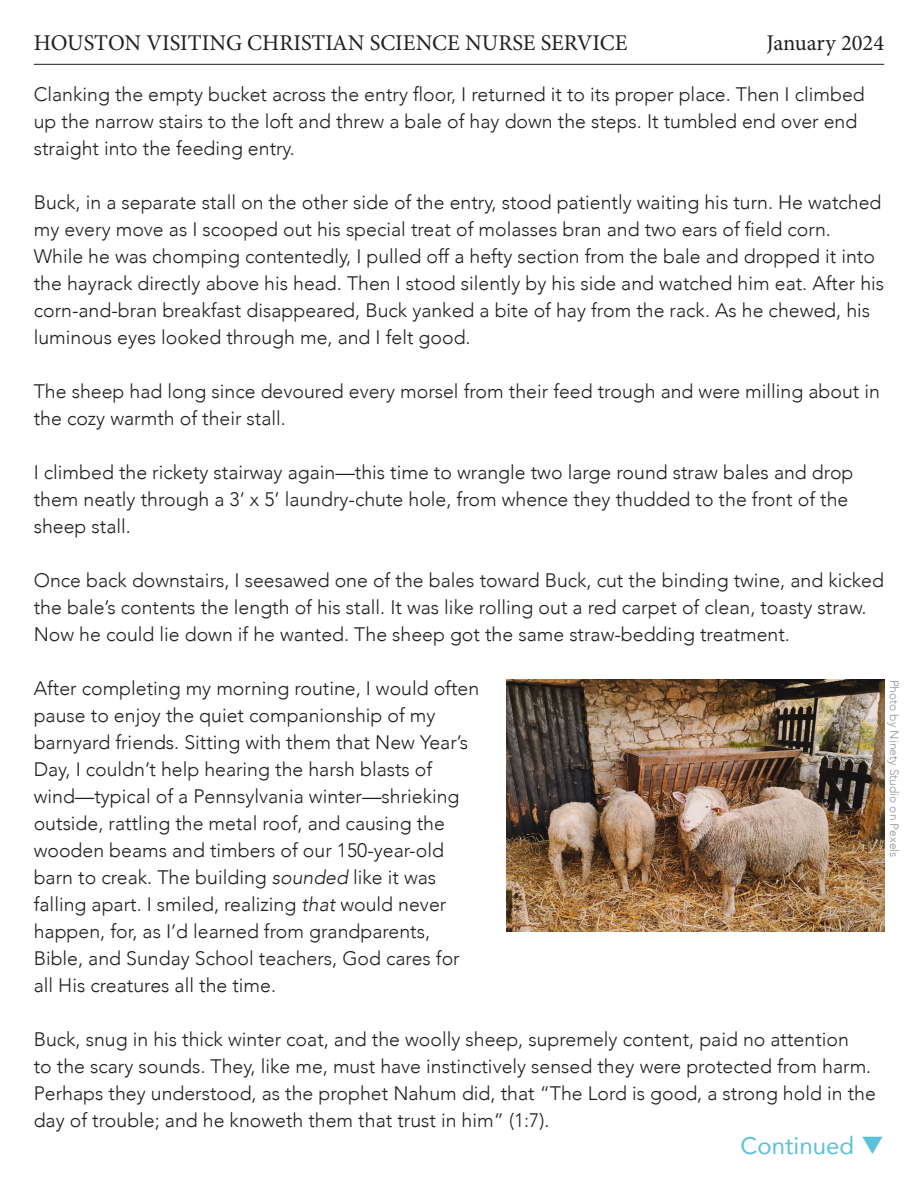
<style>
.page{position:relative;width:918px;height:1188px;background:#fff}
.page>*{position:absolute;margin:0;border:0;box-sizing:border-box;transform-origin:0 0}
.heading{font:24px "Avenir";color:#5bc0da}
.t1{font:22.5px "Minion Pro";color:#231f20}
.copy{font:300 19.5px/27px "Avenir";color:#231f20}
.photo_credit{font:300 12px "Avenir";color:#939598}
.s1{font-style:italic}
</style>
<div class="page">
<img style="left:506px;top:680px;width:378px;height:251px">
<hr style="left:34px;top:64px;width:850px;height:1px;background:#231f20">
<p class="t1" style="left:34px;top:28px;width:595px">HOUSTON VISITING CHRISTIAN SCIENCE NURSE SERVICE</p>
<p class="t1" style="left:767px;top:28px;width:119px">January 2024</p>
<p class="copy" style="left:34px;top:80px;width:833px">Clanking the empty bucket across the entry floor, I returned it to its proper place. Then I climbed up the narrow stairs to the loft and threw a bale of hay down the steps. It tumbled end over end straight into the feeding entry.</p>
<p class="copy" style="left:34px;top:188px;width:852px">Buck, in a separate stall on the other side of the entry, stood patiently waiting his turn. He watched my every move as I scooped out his special treat of molasses bran and two ears of field corn.<br>While he was chomping contentedly, I pulled off a hefty section from the bale and dropped it into the hayrack directly above his head. Then I stood silently by his side and watched him eat. After his corn‑and‑bran breakfast disappeared, Buck yanked a bite of hay from the rack. As he chewed, his luminous eyes looked through me, and I felt good.</p>
<p class="copy" style="left:34px;top:377px;width:848px">The sheep had long since devoured every morsel from their feed trough and were milling about in the cozy warmth of their stall.</p>
<p class="copy" style="left:34px;top:458px;width:821px">I climbed the rickety stairway again—this time to wrangle two large round straw bales and drop them neatly through a 3’ x 5’ laundry‑chute hole, from whence they thudded to the front of the sheep stall.</p>
<p class="copy" style="left:34px;top:566px;width:852px">Once back downstairs, I seesawed one of the bales toward Buck, cut the binding twine, and kicked the bale’s contents the length of his stall. It was like rolling out a red carpet of clean, toasty straw.<br>Now he could lie down if he wanted. The sheep got the same straw‑bedding treatment.</p>
<p class="copy" style="left:34px;top:674px;width:447px">After completing my morning routine, I would often pause to enjoy the quiet companionship of my barnyard friends. Sitting with them that New Year’s Day, I couldn’t help hearing the harsh blasts of wind—typical of a Pennsylvania winter—shrieking outside, rattling the metal roof, and causing the wooden beams and timbers of our 150-year-old barn to creak. The building <span class="s1">sounded</span> like it was falling apart. I smiled, realizing <span class="s1">that</span> would never happen, for, as I’d learned from grandparents, Bible, and Sunday School teachers, God cares for all His creatures all the time.</p>
<p class="copy" style="left:34px;top:1025px;width:844px">Buck, snug in his thick winter coat, and the woolly sheep, supremely content, paid no attention<br>to the scary sounds. They, like me, must have instinctively sensed they were protected from harm.<br>Perhaps they understood, as the prophet Nahum did, that “The Lord is good, a strong hold in the day of trouble; and he knoweth them that trust in him” (1:7).</p>
<p class="photo_credit" style="left:902px;top:680px;width:179px;rotate:90deg">Photo by Ninety Studio on Pexels</p>
<p class="heading" style="left:741px;top:1127px;width:145px">Continued ❑</p>
</div>
